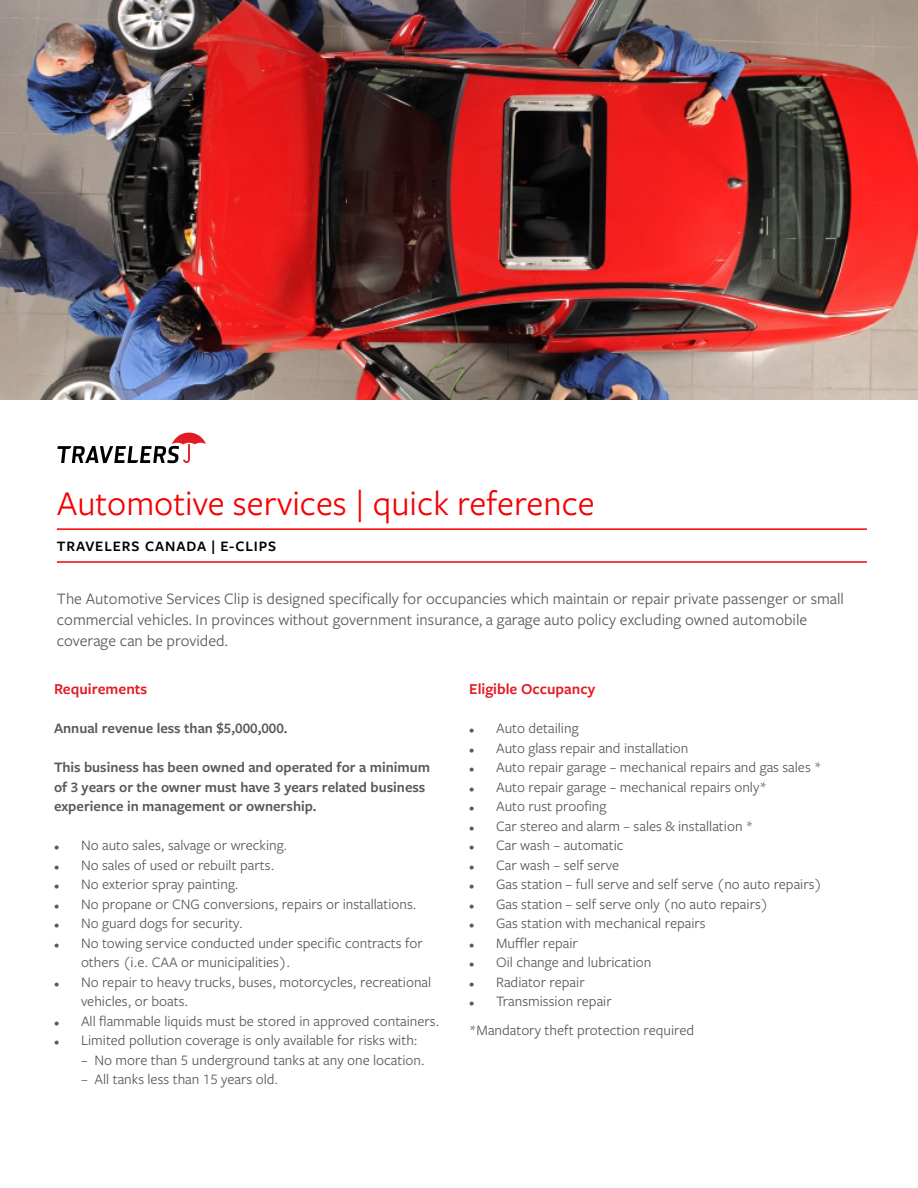
<style>
.page{position:relative;width:918px;height:1188px;background:#fff}
.page>*{position:absolute;margin:0;border:0;box-sizing:border-box;transform-origin:0 0}
.t1{font:36px "Freight Sans Pro";color:#f50000}
.t2{font:16.5px/21px "Freight Sans Pro";color:#58595b}
.t3{font:600 15.75px "Freight Sans Pro";color:#e31b23}
.t4{font:15px/19.5px "Freight Sans Pro";color:#58595b}
.t5{font:600 15px/19.5px "Freight Sans Pro";color:#58595b}
.t6{font:600 15px "Freight Sans Pro";letter-spacing:.06em;color:#000}
.s1{font-size:10.5px}
</style>
<div class="page">
<svg style="left:57px;top:433px;width:149px;height:30px"></svg>
<hr style="left:57px;top:528px;width:810px;height:2px;background:#f50002">
<hr style="left:57px;top:561px;width:810px;height:2px;background:#f50002">
<img style="left:0;top:0;width:918px;height:400px">
<h1 class="t1" style="left:57px;top:480px;width:539px">Automotive services | quick reference</h1>
<p class="t6" style="left:57px;top:536px;width:221px">Travelers Canada | E-Clips</p>
<p class="t2" style="left:57px;top:587px;width:789px">The Automotive Services Clip is designed specifically for occupancies which maintain or repair private passenger or small commercial vehicles. In provinces without government insurance, a garage auto policy excluding owned automobile coverage can be provided.</p>
<p class="t3" style="left:54px;top:679px;width:95px">Requirements</p>
<p class="t5" style="left:54px;top:718px;width:235px">Annual revenue less than $5,000,000.</p>
<p class="t5" style="left:54px;top:757px;width:378px">This business has been owned and operated for a minimum of 3 years or the owner must have 3 years related business experience in management or ownership.</p>
<p class="t4" style="left:54px;top:835px;width:235px"><span class="s1">•</span> No auto sales, salvage or wrecking.</p>
<p class="t4" style="left:54px;top:855px;width:222px"><span class="s1">•</span> No sales of used or rebuilt parts.</p>
<p class="t4" style="left:54px;top:874px;width:186px"><span class="s1">•</span> No exterior spray painting.</p>
<p class="t4" style="left:54px;top:894px;width:364px"><span class="s1">•</span> No propane or CNG conversions, repairs or installations.</p>
<p class="t4" style="left:54px;top:913px;width:190px"><span class="s1">•</span> No guard dogs for security.</p>
<p class="t4" style="left:81px;top:933px;width:343px;text-indent:-27px"><span class="s1">•</span> No towing service conducted under specific contracts for others (i.e. CAA or municipalities).</p>
<p class="t4" style="left:81px;top:972px;width:352px;text-indent:-27px"><span class="s1">•</span> No repair to heavy trucks, buses, motorcycles, recreational vehicles, or boats.</p>
<p class="t4" style="left:54px;top:1011px;width:387px"><span class="s1">•</span> All flammable liquids must be stored in approved containers.</p>
<p class="t4" style="left:54px;top:1030px;width:365px"><span class="s1">•</span> Limited pollution coverage is only available for risks with:</p>
<p class="t4" style="left:81px;top:1050px;width:345px">– No more than 5 underground tanks at any one location.</p>
<p class="t4" style="left:81px;top:1069px;width:199px">– All tanks less than 15 years old.</p>
<p class="t3" style="left:469px;top:679px;width:128px">Eligible Occupancy</p>
<p class="t4" style="left:469px;top:718px;width:111px"><span class="s1">•</span> Auto detailing</p>
<p class="t4" style="left:469px;top:738px;width:221px"><span class="s1">•</span> Auto glass repair and installation</p>
<p class="t4" style="left:469px;top:757px;width:354px"><span class="s1">•</span> Auto repair garage – mechanical repairs and gas sales *</p>
<p class="t4" style="left:469px;top:777px;width:299px"><span class="s1">•</span> Auto repair garage – mechanical repairs only*</p>
<p class="t4" style="left:469px;top:796px;width:139px"><span class="s1">•</span> Auto rust proofing</p>
<p class="t4" style="left:469px;top:816px;width:286px"><span class="s1">•</span> Car stereo and alarm – sales &amp; installation *</p>
<p class="t4" style="left:469px;top:835px;width:156px"><span class="s1">•</span> Car wash – automatic</p>
<p class="t4" style="left:469px;top:855px;width:152px"><span class="s1">•</span> Car wash – self serve</p>
<p class="t4" style="left:469px;top:874px;width:354px"><span class="s1">•</span> Gas station – full serve and self serve (no auto repairs)</p>
<p class="t4" style="left:469px;top:894px;width:301px"><span class="s1">•</span> Gas station – self serve only (no auto repairs)</p>
<p class="t4" style="left:469px;top:913px;width:238px"><span class="s1">•</span> Gas station with mechanical repairs</p>
<p class="t4" style="left:469px;top:933px;width:110px"><span class="s1">•</span> Muffler repair</p>
<p class="t4" style="left:469px;top:952px;width:184px"><span class="s1">•</span> Oil change and lubrication</p>
<p class="t4" style="left:469px;top:972px;width:117px"><span class="s1">•</span> Radiator repair</p>
<p class="t4" style="left:469px;top:987px;width:227px;line-height:28.5px"><span class="s1">•</span> Transmission repair<br>*Mandatory theft protection required</p>
</div>
